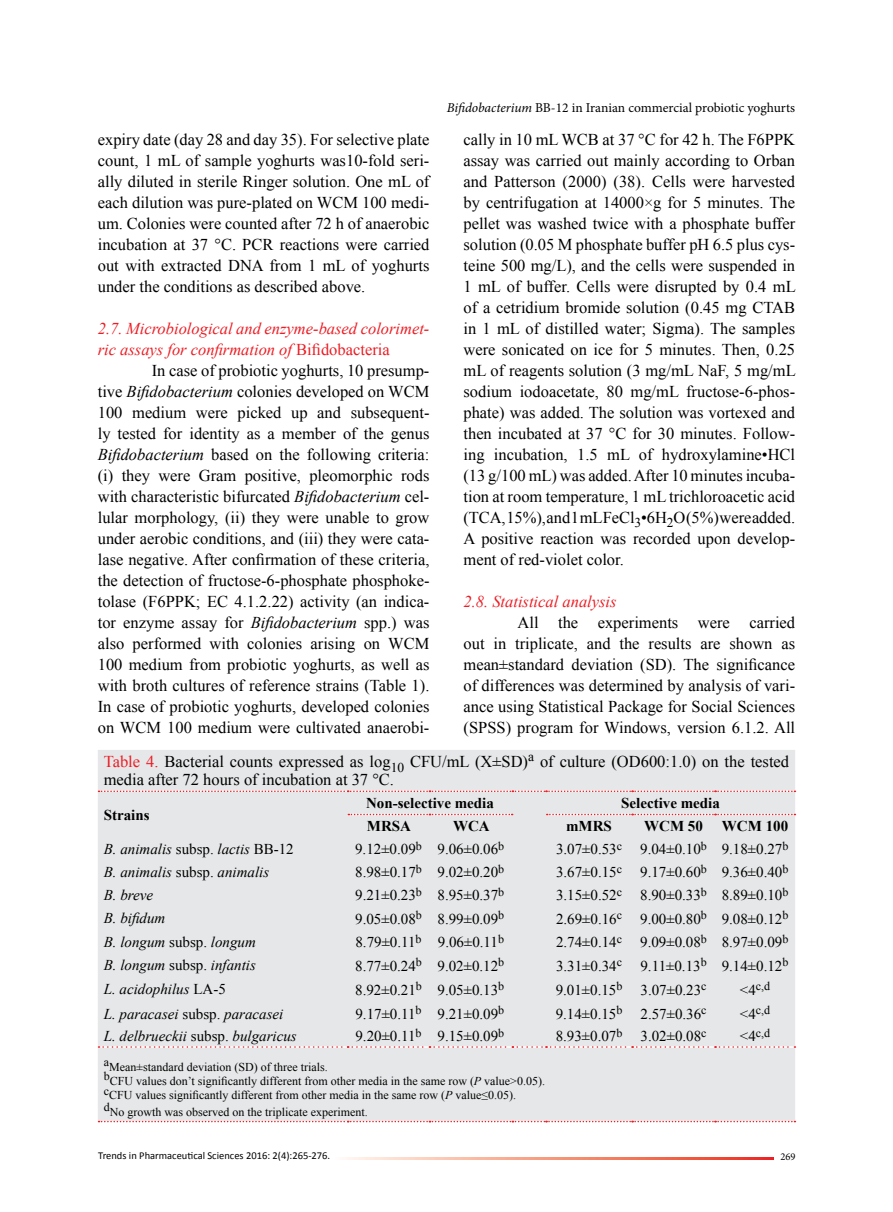
<style>
.page{position:relative;width:893px;height:1212px;background:#fff}
.page>*{position:absolute;margin:0;border:0;box-sizing:border-box;transform-origin:0 0}
.t1{font:16.5px/21px "Times New Roman";color:#000;text-align:justify}
.t2{font:italic 16.5px/21px "Times New Roman";color:#ed1d24}
.t3{font:15px "Times New Roman";color:#000}
.t4{font:italic 15px "Times New Roman";color:#000}
.t5{font:700 15px "Times New Roman";color:#000}
.t6{font:13.5px "Minion Pro";color:#000}
.t7{font:12px/14.4px "Times New Roman";color:#000}
.t8{font:10.5px "Calibri";color:#000}
.t9{font:10.5px "Minion Pro";color:#000}
.s1{font-style:italic}
.s2{font-style:normal}
.s3{color:#ed1c25}
.s4{font-size:15px}
</style>
<div class="page">
<div style="left:98px;top:750px;width:697px;height:371px;background:#e6e7e8"></div>
<svg style="left:99px;top:1121px;width:696px;height:1px"></svg>
<svg style="left:99px;top:790px;width:696px;height:2px"></svg>
<svg style="left:348px;top:814px;width:165px;height:1px"></svg>
<svg style="left:547px;top:814px;width:248px;height:1px"></svg>
<svg style="left:99px;top:1046px;width:696px;height:2px"></svg>
<svg style="left:344px;top:1158px;width:430px;height:2px"></svg>
<p class="t6" style="left:447px;top:99px;width:350px"><span class="s1">Bifidobacterium</span> BB-12 in Iranian commercial probiotic yoghurts</p>
<p class="t1" style="left:98px;top:129px;width:333px">expiry date (day 28 and day 35). For selective plate count, 1 mL of sample yoghurts was10-fold seri&shy;ally diluted in sterile Ringer solution. One mL of each dilution was pure-plated on WCM 100 medi&shy;um. Colonies were counted after 72 h of anaerobic incubation at 37 °C. PCR reactions were carried out with extracted DNA from 1 mL of yoghurts under the conditions as described above.</p>
<p class="t2" style="left:98px;top:318px;width:333px">2.7. Microbiological and enzyme-based colorimet&shy;ric assays for confirmation of <span class="s2">Bifidobacteria</span></p>
<p class="t1" style="left:98px;top:360px;width:333px;text-indent:54px">In case of probiotic yoghurts, 10 presump&shy;tive <span class="s1">Bifidobacterium</span> colonies developed on WCM 100 medium were picked up and subsequent&shy;ly tested for identity as a member of the genus <span class="s1">Bifidobacterium</span> based on the following criteria: (i) they were Gram positive, pleomorphic rods with characteristic bifurcated <span class="s1">Bifidobacterium</span> cel&shy;lular morphology, (ii) they were unable to grow under aerobic conditions, and (iii) they were cata&shy;lase negative. After confirmation of these criteria, the detection of fructose-6-phosphate phosphoke&shy;tolase (F6PPK; EC 4.1.2.22) activity (an indica&shy;tor enzyme assay for <span class="s1">Bifidobacterium</span> spp.) was also performed with colonies arising on WCM 100 medium from probiotic yoghurts, as well as with broth cultures of reference strains (Table 1).<br>In case of probiotic yoghurts, developed colonies on WCM 100 medium were cultivated anaerobi-</p>
<p class="t1" style="left:463px;top:129px;width:334px">cally in 10 mL WCB at 37 °C for 42 h. The F6PPK assay was carried out mainly according to Orban and Patterson (2000) (38). Cells were harvested by centrifugation at 14000×g for 5 minutes. The pellet was washed twice with a phosphate buffer solution (0.05 M phosphate buffer pH 6.5 plus cys&shy;teine 500 mg/L), and the cells were suspended in 1 mL of buffer. Cells were disrupted by 0.4 mL of a cetridium bromide solution (0.45 mg CTAB in 1 mL of distilled water; Sigma). The samples were sonicated on ice for 5 minutes. Then, 0.25 mL of reagents solution (3 mg/mL NaF, 5 mg/mL sodium iodoacetate, 80 mg/mL fructose-6-phos&shy;phate) was added. The solution was vortexed and then incubated at 37 °C for 30 minutes. Follow&shy;ing incubation, 1.5 mL of hydroxylamine•HCl (13 g/100 mL) was added. After 10 minutes incuba&shy;tion at room temperature, 1 mL trichloroacetic acid (TCA, 15%), and 1 mL FeCl<sub>3</sub>•6H<sub>2</sub>O (5%) were added.<br>A positive reaction was recorded upon develop&shy;ment of red-violet color.</p>
<p class="t2" style="left:463px;top:590px;width:155px">2.8. Statistical analysis</p>
<p class="t1" style="left:463px;top:612px;width:333px;text-indent:54px">All the experiments were carried out in triplicate, and the results are shown as mean±standard deviation (SD). The significance of differences was determined by analysis of vari&shy;ance using Statistical Package for Social Sciences (SPSS) program for Windows, version 6.1.2. All</p>
<p class="t1" style="left:104px;top:752px;width:687px;line-height:18px"><span class="s3">Table 4.</span> Bacterial counts expressed as log<sub>10</sub> CFU/mL (X±SD)<sup>a</sup> of culture (OD600:1.0) on the tested media after 72 hours of incubation at 37 °C.</p>
<p class="t5" style="left:104px;top:804px;width:47px">Strains</p>
<p class="t5" style="left:366px;top:792px;width:129px">Non-selective media</p>
<p class="t5" style="left:621px;top:792px;width:100px">Selective media</p>
<p class="t5" style="left:367px;top:815px;width:46px">MRSA</p>
<p class="t5" style="left:453px;top:815px;width:38px">WCA</p>
<p class="t5" style="left:566px;top:815px;width:47px">mMRS</p>
<p class="t5" style="left:644px;top:815px;width:60px">WCM 50</p>
<p class="t5" style="left:722px;top:815px;width:68px">WCM 100</p>
<p class="t4" style="left:104px;top:839px;width:192px">B. animalis <span class="s2">subsp.</span> lactis <span class="s2">BB-12</span></p>
<p class="t3" style="left:355px;top:839px;width:151px">9.12±0.09<sup>b</sup> 9.06±0.06<sup>b</sup></p>
<p class="t3" style="left:556px;top:839px;width:234px">3.07±0.53<sup>c</sup> 9.04±0.10<sup>b</sup> 9.18±0.27<sup>b</sup></p>
<p class="t4" style="left:104px;top:861px;width:167px">B. animalis <span class="s2">subsp.</span> animalis</p>
<p class="t3" style="left:355px;top:862px;width:151px">8.98±0.17<sup>b</sup> 9.02±0.20<sup>b</sup></p>
<p class="t3" style="left:556px;top:862px;width:234px">3.67±0.15<sup>c</sup> 9.17±0.60<sup>b</sup> 9.36±0.40<sup>b</sup></p>
<p class="t4" style="left:104px;top:884px;width:51px">B. breve</p>
<p class="t3" style="left:355px;top:885px;width:151px">9.21±0.23<sup>b</sup> 8.95±0.37<sup>b</sup></p>
<p class="t3" style="left:556px;top:885px;width:234px">3.15±0.52<sup>c</sup> 8.90±0.33<sup>b</sup> 8.89±0.10<sup>b</sup></p>
<p class="t4" style="left:104px;top:908px;width:63px">B. bifidum</p>
<p class="t3" style="left:355px;top:909px;width:151px">9.05±0.08<sup>b</sup> 8.99±0.09<sup>b</sup></p>
<p class="t3" style="left:556px;top:909px;width:234px">2.69±0.16<sup>c</sup> 9.00±0.80<sup>b</sup> 9.08±0.12<sup>b</sup></p>
<p class="t4" style="left:104px;top:931px;width:154px">B. longum <span class="s2">subsp.</span> longum</p>
<p class="t3" style="left:355px;top:932px;width:150px">8.79±0.11<sup>b</sup> 9.06±0.11<sup>b</sup></p>
<p class="t3" style="left:556px;top:932px;width:234px">2.74±0.14<sup>c</sup> 9.09±0.08<sup>b</sup> 8.97±0.09<sup>b</sup></p>
<p class="t4" style="left:104px;top:955px;width:154px">B. longum <span class="s2">subsp.</span> infantis</p>
<p class="t3" style="left:355px;top:956px;width:151px">8.77±0.24<sup>b</sup> 9.02±0.12<sup>b</sup></p>
<p class="t3" style="left:556px;top:956px;width:234px">3.31±0.34<sup>c</sup> 9.11±0.13<sup>b</sup> 9.14±0.12<sup>b</sup></p>
<p class="t4" style="left:104px;top:978px;width:124px">L. acidophilus <span class="s2">LA-5</span></p>
<p class="t3" style="left:355px;top:980px;width:151px">8.92±0.21<sup>b</sup> 9.05±0.13<sup>b</sup></p>
<p class="t3" style="left:556px;top:980px;width:152px">9.01±0.15<sup>b</sup> 3.07±0.23<sup>c</sup></p>
<p class="t7" style="left:740px;top:979px;width:32px"><span class="s4">&lt;4</span>c,d</p>
<p class="t4" style="left:104px;top:1003px;width:181px">L. paracasei <span class="s2">subsp.</span> paracasei</p>
<p class="t3" style="left:355px;top:1003px;width:150px">9.17±0.11<sup>b</sup> 9.21±0.09<sup>b</sup></p>
<p class="t3" style="left:556px;top:1003px;width:152px">9.14±0.15<sup>b</sup> 2.57±0.36<sup>c</sup></p>
<p class="t7" style="left:740px;top:1003px;width:32px"><span class="s4">&lt;4</span>c,d</p>
<p class="t4" style="left:104px;top:1026px;width:194px">L. delbrueckii <span class="s2">subsp.</span> bulgaricus</p>
<p class="t3" style="left:355px;top:1026px;width:150px">9.20±0.11<sup>b</sup> 9.15±0.09<sup>b</sup></p>
<p class="t3" style="left:556px;top:1026px;width:152px">8.93±0.07<sup>b</sup> 3.02±0.08<sup>c</sup></p>
<p class="t7" style="left:740px;top:1025px;width:32px"><span class="s4">&lt;4</span>c,d</p>
<p class="t7" style="left:104px;top:1059px;width:443px">aMean±standard deviation (SD) of three trials.<br>bCFU values don’t significantly different from other media in the same row (<span class="s1">P</span> value&gt;0.05). cCFU values significantly different from other media in the same row (<span class="s1">P</span> value≤0.05).</p>
<p class="t7" style="left:104px;top:1104px;width:265px">dNo growth was observed on the triplicate experiment.</p>
<p class="t9" style="left:780px;top:1150px;width:17px">269</p>
<p class="t8" style="left:98px;top:1149px;width:233px">Trends in Pharmaceutical Sciences 2016: 2(4):265-276.</p>
</div>
